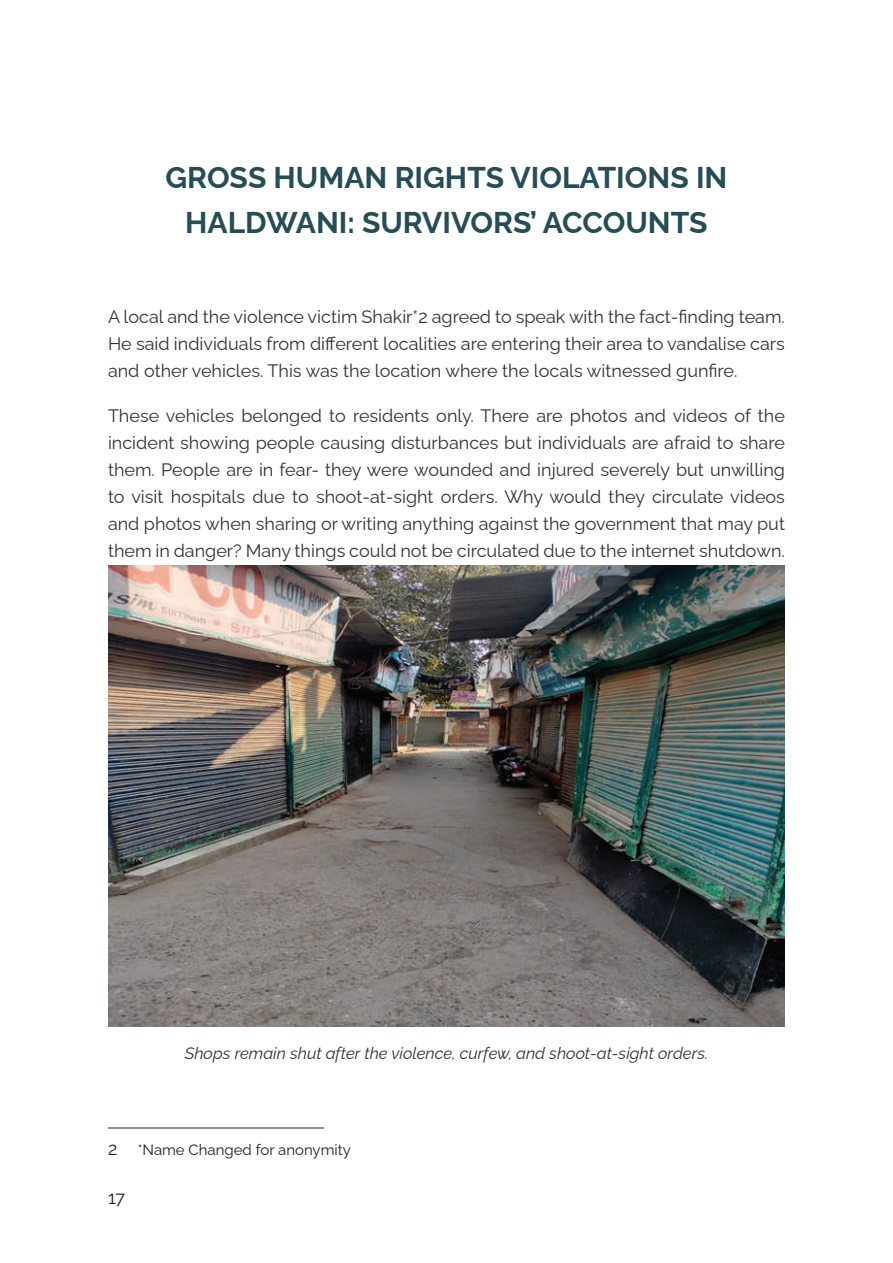
<style>
.page{position:relative;width:893px;height:1263px;background:#fff}
.page>*{position:absolute;margin:0;border:0;box-sizing:border-box;transform-origin:0 0}
.t1{font:100 30px/45px "Raleway";color:#244d56;text-align:center}
.t2{font:100 18px/27px "Raleway";color:#313232;text-align:justify}
.t3{font:100 18px "Raleway";color:#231f20}
.t4{font:italic 100 16.5px "Raleway";color:#313232}
.t5{font:100 15px "Raleway";color:#231f20}
</style>
<div class="page">
<img style="left:109px;top:566px;width:676px;height:460px">
<hr style="left:108px;top:1127px;width:216px;height:2px;background:#806a63">
<h1 class="t1" style="left:165px;top:152px;width:563px">GROSS HUMAN RIGHTS VIOLATIONS IN<br>HALDWANI: SURVIVORS’ ACCOUNTS</h1>
<p class="t2" style="left:108px;top:301px;width:678px">A local and the violence victim Shakir*2 agreed to speak with the fact-finding team.<br>He said individuals from different localities are entering their area to vandalise cars and other vehicles. This was the location where the locals witnessed gunfire.</p>
<p class="t2" style="left:108px;top:400px;width:678px">These vehicles belonged to residents only. There are photos and videos of the incident showing people causing disturbances but individuals are afraid to share them. People are in fear- they were wounded and injured severely but unwilling to visit hospitals due to shoot-at-sight orders. Why would they circulate videos and photos when sharing or writing anything against the government that may put them in danger? Many things could not be circulated due to the internet shutdown.</p>
<p class="t4" style="left:185px;top:1039px;width:525px">Shops remain shut after the violence, curfew, and shoot-at-sight orders.</p>
<p class="t3" style="left:108px;top:1134px;width:11px">2</p>
<p class="t5" style="left:138px;top:1138px;width:215px">*Name Changed for anonymity</p>
<p class="t3" style="left:108px;top:1183px;width:19px">17</p>
</div>
